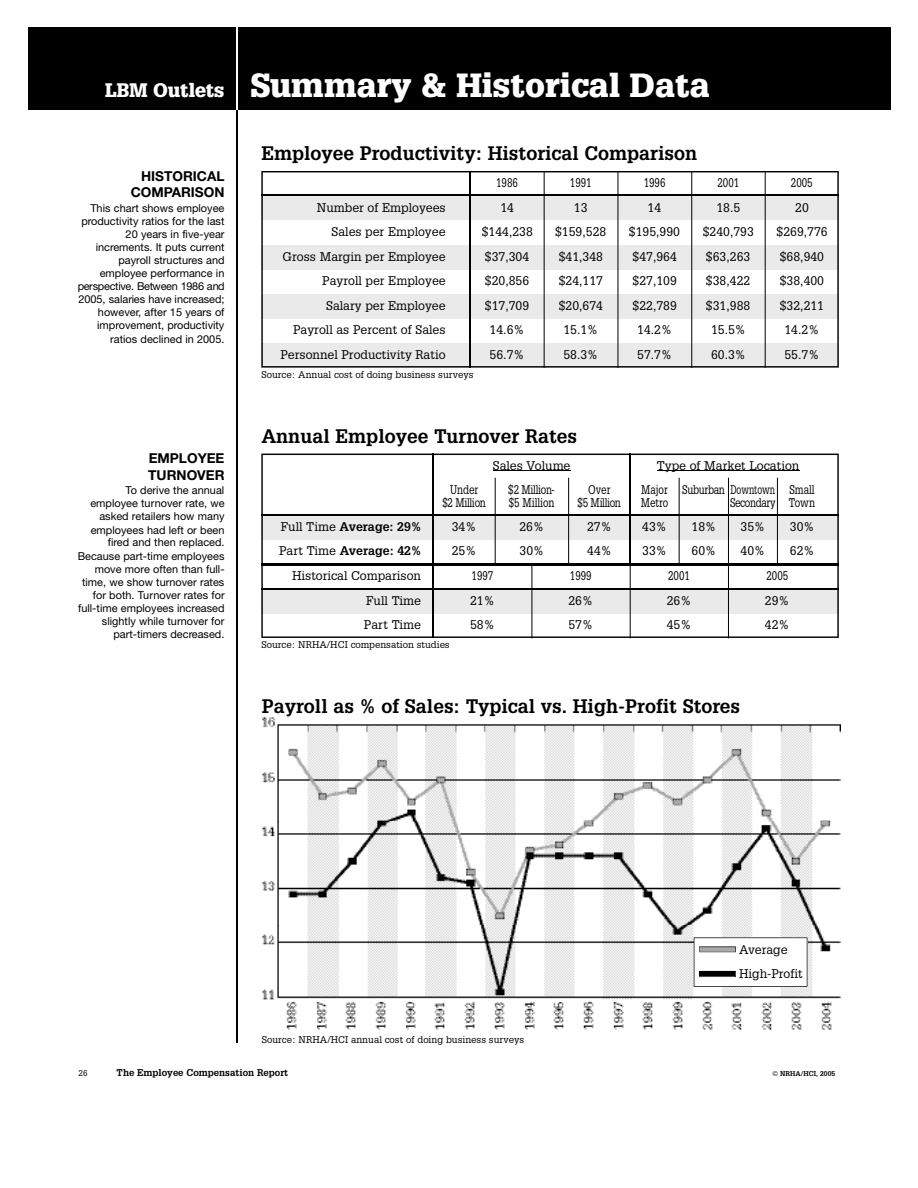
<style>
.page{position:relative;width:918px;height:1188px;background:#fff}
.page>*{position:absolute;margin:0;border:0;box-sizing:border-box;transform-origin:0 0}
.t1{font:900 32.7px "Glypha";color:#fff}
.t2{font:700 19.05px "Glypha";color:#000}
.t3{font:700 13.65px/16.5px "Helvetica Neue";color:#000;text-align:right}
.t4{font:12.3px/24.5px "Glypha";color:#000}
.t5{font:12.3px "Glypha";color:#000;scale:.8 1}
.t6{font:700 12.3px "Glypha";color:#000}
.t7{font:12.3px "Glypha";letter-spacing:-.02em;color:#000;scale:.8 1}
.t8{font:12.3px "Glypha";letter-spacing:-.025em;color:#000;scale:.8 1}
.t9{font:12.3px "Glypha";letter-spacing:-.03em;color:#000;scale:.8 1}
.t10{font:10.95px/13px "Helvetica Neue";color:#000;text-align:right}
.t11{font:9.6px "Glypha";color:#000}
.t12{font:700 9.6px "Glypha";color:#000}
.t13{font:8.25px "Glypha";color:#000}
.t14{font:700 6.75px "Glypha";color:#000}
.s1{font-size:19.05px}
.s2{font-weight:400}
</style>
<div class="page">
<div style="left:876px;top:27px;width:15px;height:82px;background:#000"></div>
<div style="left:28px;top:27px;width:848px;height:82px;background:#000"></div>
<hr style="left:236px;top:109px;width:2px;height:934px;background:#000">
<hr style="left:236px;top:27px;width:2px;height:82px;background:#fff">
<svg style="left:261px;top:171px;width:578px;height:197px;fill:#eaeaea"></svg>
<img style="left:262px;top:717px;width:578px;height:105px">
<img style="left:262px;top:822px;width:578px;height:208px">
<svg style="left:694px;top:937px;width:113px;height:50px"></svg>
<svg style="left:261px;top:454px;width:578px;height:184px"></svg>
<hr style="left:493px;top:471px;width:43px;height:1px;background:#000">
<hr style="left:535px;top:471px;width:36px;height:1px;background:#000">
<hr style="left:665px;top:471px;width:135px;height:1px;background:#000">
<h1 class="t1" style="left:105px;top:65px;width:606px"><span class="s1">LBM Outlets</span> Summary &amp; Historical Data</h1>
<p class="t3" style="left:131px;top:167px;width:95px">HISTORICAL<br>COMPARISON</p>
<p class="t10" style="left:78px;top:201px;width:148px">This chart shows employee productivity ratios for the last<br>20 years in five-year increments. It puts current payroll structures and employee performance in perspective. Between 1986 and<br>2005, salaries have incre a s e d ; however, after 15 years of improvement, productivity ratios declined in 2005.</p>
<p class="t3" style="left:148px;top:450px;width:78px;text-align:left">EMPLOYEE<br>TURNOVER</p>
<p class="t10" style="left:78px;top:484px;width:148px">To derive the annual employee turnover rate, we asked retailers how many employees had left or been fired and then replaced.<br>Because part-time employees move more often than full&shy;time, we show turnover rates for both. Turnover rates for full-time employees increased slightly while turnover for part-timers decreased.</p>
<h2 class="t2" style="left:261px;top:142px;width:437px">Employee Productivity: Historical Comparison</h2>
<p class="t5" style="left:496px;top:175px;width:29px">1986</p>
<p class="t5" style="left:570px;top:175px;width:29px">1991</p>
<p class="t5" style="left:644px;top:175px;width:29px">1996</p>
<p class="t5" style="left:717px;top:175px;width:29px">2001</p>
<p class="t5" style="left:791px;top:175px;width:29px">2005</p>
<p class="t4" style="left:317px;top:195px;width:130px">Number of Employees</p>
<p class="t4" style="left:500px;top:195px;width:15px">14</p>
<p class="t4" style="left:574px;top:195px;width:15px">13</p>
<p class="t4" style="left:648px;top:195px;width:15px">14</p>
<p class="t4" style="left:716px;top:195px;width:25px">18.5</p>
<p class="t4" style="left:795px;top:195px;width:15px">20</p>
<p class="t4" style="left:332px;top:219px;width:115px">Sales per Employee</p>
<p class="t4" style="left:482px;top:219px;width:53px">$144,238</p>
<p class="t4" style="left:555px;top:219px;width:53px">$159,528</p>
<p class="t4" style="left:629px;top:219px;width:53px">$195,990</p>
<p class="t4" style="left:703px;top:219px;width:53px">$240,793</p>
<p class="t4" style="left:777px;top:219px;width:53px">$269,776</p>
<p class="t4" style="left:283px;top:244px;width:164px">Gross Margin per Employee</p>
<p class="t4" style="left:485px;top:244px;width:46px">$37,304</p>
<p class="t4" style="left:559px;top:244px;width:46px">$41,348</p>
<p class="t4" style="left:633px;top:244px;width:46px">$47,964</p>
<p class="t4" style="left:706px;top:244px;width:46px">$63,263</p>
<p class="t4" style="left:780px;top:244px;width:46px">$68,940</p>
<p class="t4" style="left:322px;top:269px;width:125px">Payroll per Employee</p>
<p class="t4" style="left:485px;top:269px;width:46px">$20,856</p>
<p class="t4" style="left:559px;top:269px;width:46px">$24,117</p>
<p class="t4" style="left:633px;top:269px;width:46px">$27,109</p>
<p class="t4" style="left:706px;top:269px;width:46px">$38,422</p>
<p class="t4" style="left:780px;top:269px;width:46px">$38,400</p>
<p class="t4" style="left:326px;top:293px;width:121px">Salary per Employee</p>
<p class="t4" style="left:485px;top:293px;width:46px">$17,709</p>
<p class="t4" style="left:559px;top:293px;width:46px">$20,674</p>
<p class="t4" style="left:633px;top:293px;width:46px">$22,789</p>
<p class="t4" style="left:706px;top:293px;width:46px">$31,988</p>
<p class="t4" style="left:780px;top:293px;width:46px">$32,211</p>
<p class="t4" style="left:293px;top:318px;width:154px">Payroll as Percent of Sales</p>
<p class="t4" style="left:490px;top:318px;width:36px">14.6%</p>
<p class="t4" style="left:563px;top:318px;width:36px">15.1%</p>
<p class="t4" style="left:637px;top:318px;width:36px">14.2%</p>
<p class="t4" style="left:711px;top:318px;width:36px">15.5%</p>
<p class="t4" style="left:784px;top:318px;width:36px">14.2%</p>
<p class="t4" style="left:280px;top:342px;width:167px">Personnel Productivity Ratio</p>
<p class="t4" style="left:490px;top:342px;width:36px">56.7%</p>
<p class="t4" style="left:563px;top:342px;width:36px">58.3%</p>
<p class="t4" style="left:637px;top:342px;width:36px">57.7%</p>
<p class="t4" style="left:711px;top:342px;width:36px">60.3%</p>
<p class="t4" style="left:784px;top:342px;width:36px">55.7%</p>
<p class="t11" style="left:261px;top:369px;width:214px">Source: Annual cost of doing business surveys</p>
<h2 class="t2" style="left:261px;top:424px;width:317px">Annual Employee Turnover Rates</h2>
<p class="t4" style="left:493px;top:453px;width:79px">Sales Volume</p>
<p class="t4" style="left:657px;top:453px;width:144px">Type of Market Location</p>
<p class="t5" style="left:450px;top:482px;width:37px">Under</p>
<p class="t7" style="left:508px;top:482px;width:60px">$2 Million-</p>
<p class="t5" style="left:588px;top:482px;width:29px">Over</p>
<p class="t5" style="left:641px;top:482px;width:218px">Major S u b u rb a n Downtown Small</p>
<p class="t8" style="left:442px;top:495px;width:56px">$2 Million</p>
<p class="t5" style="left:509px;top:495px;width:59px">$5 Million</p>
<p class="t9" style="left:577px;top:495px;width:56px">$5 Million</p>
<p class="t5" style="left:641px;top:495px;width:36px">Metro</p>
<p class="t5" style="left:730px;top:495px;width:108px">S e c o n d a ry Town</p>
<p class="t6" style="left:281px;top:519px;width:142px"><span class="s2">Full Time</span> Average: 29%</p>
<p class="t4" style="left:452px;top:514px;width:26px">34%</p>
<p class="t4" style="left:519px;top:514px;width:26px">26%</p>
<p class="t4" style="left:587px;top:514px;width:26px">27%</p>
<p class="t4" style="left:642px;top:514px;width:26px">43%</p>
<p class="t4" style="left:692px;top:514px;width:26px">18%</p>
<p class="t4" style="left:741px;top:514px;width:26px">35%</p>
<p class="t4" style="left:790px;top:514px;width:26px">30%</p>
<p class="t6" style="left:279px;top:543px;width:144px"><span class="s2">Part Time</span> Average: 42%</p>
<p class="t4" style="left:452px;top:539px;width:26px">25%</p>
<p class="t4" style="left:520px;top:539px;width:26px">30%</p>
<p class="t4" style="left:587px;top:539px;width:26px">44%</p>
<p class="t4" style="left:642px;top:539px;width:26px">33%</p>
<p class="t4" style="left:692px;top:539px;width:26px">60%</p>
<p class="t4" style="left:741px;top:539px;width:26px">40%</p>
<p class="t4" style="left:790px;top:539px;width:26px">62%</p>
<p class="t4" style="left:292px;top:563px;width:131px">Historical Comparison</p>
<p class="t5" style="left:472px;top:569px;width:29px">1997</p>
<p class="t5" style="left:570px;top:569px;width:29px">1999</p>
<p class="t5" style="left:668px;top:569px;width:29px">2001</p>
<p class="t5" style="left:766px;top:569px;width:29px">2005</p>
<p class="t4" style="left:366px;top:588px;width:56px">Full Time</p>
<p class="t4" style="left:470px;top:588px;width:26px">21%</p>
<p class="t4" style="left:568px;top:588px;width:26px">26%</p>
<p class="t4" style="left:667px;top:588px;width:26px">26%</p>
<p class="t4" style="left:765px;top:588px;width:26px">29%</p>
<p class="t4" style="left:364px;top:612px;width:59px">Part Time</p>
<p class="t4" style="left:470px;top:612px;width:26px">58%</p>
<p class="t4" style="left:568px;top:612px;width:26px">57%</p>
<p class="t4" style="left:667px;top:612px;width:26px">45%</p>
<p class="t4" style="left:765px;top:612px;width:26px">42%</p>
<p class="t11" style="left:261px;top:639px;width:190px">Source: NRHA/HCI compensation studies</p>
<h2 class="t2" style="left:262px;top:695px;width:480px">Payroll as % of Sales: Typical vs. High-Profit Stores</h2>
<p class="t11" style="left:262px;top:1034px;width:264px">Source: NRHA/HCI annual cost of doing business surveys</p>
<p class="t4" style="left:739px;top:937px;width:65px">Average<br>High-Profit</p>
<p class="t13" style="left:78px;top:1068px;width:11px">26</p>
<p class="t12" style="left:117px;top:1067px;width:173px">The Employee Compensation Report</p>
<p class="t14" style="left:773px;top:1069px;width:64px">© NRHA/HCI, 2005</p>
</div>
